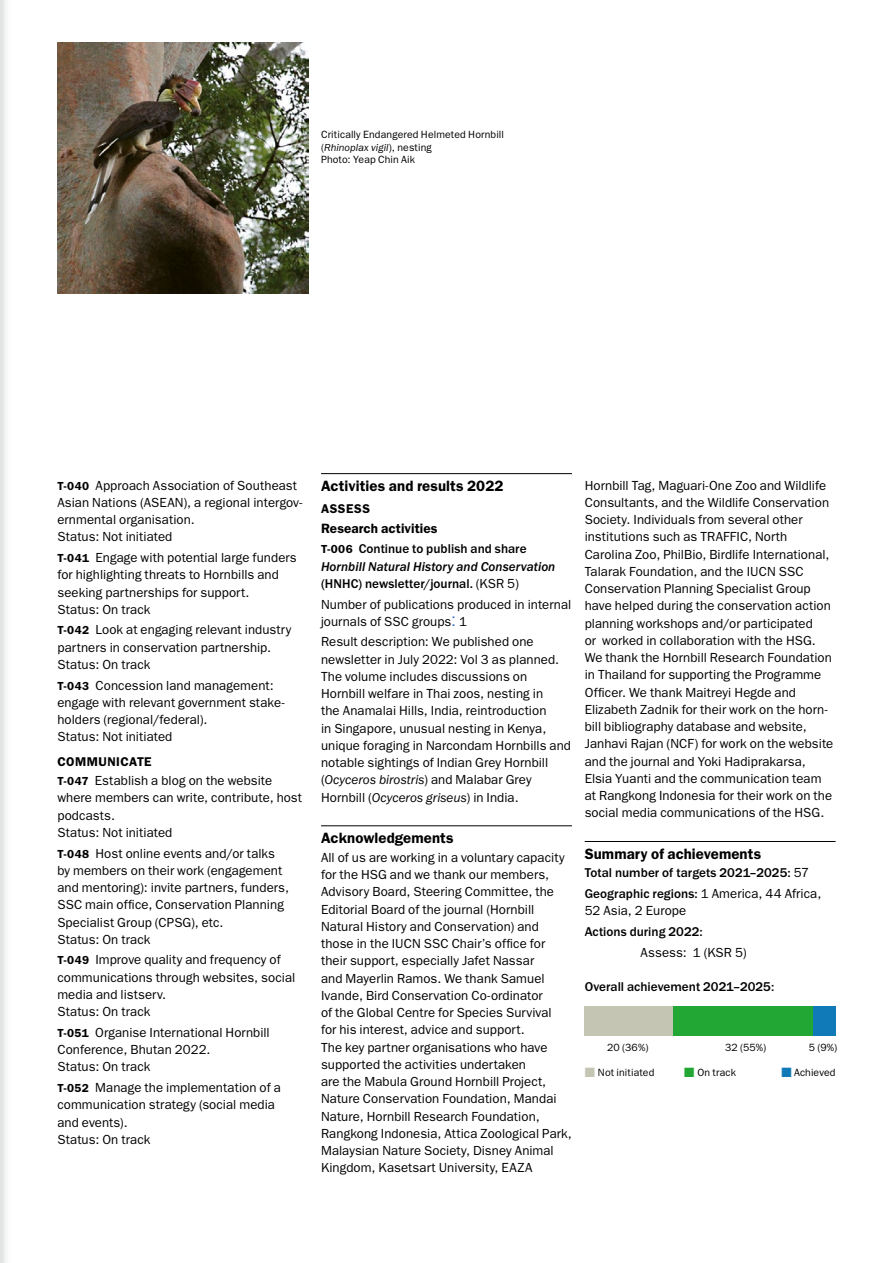
<style>
.page{position:relative;width:893px;height:1263px;background:#fff}
.page>*{position:absolute;margin:0;border:0;box-sizing:border-box;transform-origin:0 0}
.t1{font:600 15px "ITC Franklin Gothic Std";letter-spacing:.005em;color:#000}
.t2{font:600 13.5px "ITC Franklin Gothic Std";letter-spacing:.005em;color:#000}
.t3{font:13.2px/17.2px "ITC Franklin Gothic Std";letter-spacing:.005em;color:#000}
.t4{font:500 13.2px/20.7px "ITC Franklin Gothic Std";color:#000}
.t5{font:13.2px "ITC Franklin Gothic Std Med It";letter-spacing:.005em;color:#000}
.t6{font:600 12.75px "ITC Franklin Gothic Std";letter-spacing:.035em;color:#000}
.t7{font:10.5px/12.8px "ITC Franklin Gothic Std";letter-spacing:.01em;color:#000}
.s1{font-style:italic}
.s2{font-weight:600;font-size:11.7px}
.s3{font-weight:500}
.s4{font-family:"Arial";font-size:18px;color:#4472c4}
.s5{font-weight:400}
.s6{color:#c5c5b3}
.s7{color:#23a734}
.s8{color:#1079b8}
</style>
<div class="page">
<svg style="left:0;top:0;width:6px;height:1263px"></svg>
<hr style="left:321px;top:473px;width:251px;height:1px;background:#000">
<hr style="left:321px;top:825px;width:251px;height:1px;background:#000">
<hr style="left:585px;top:841px;width:251px;height:1px;background:#000">
<img style="left:57px;top:43px;width:251px;height:250px">
<div style="left:597px;top:1006px;width:231px;height:29px;background:#23a734"></div>
<div style="left:813px;top:1006px;width:23px;height:29px;background:#1079b8"></div>
<div style="left:585px;top:1006px;width:88px;height:29px;background:#c5c5b3"></div>
<p class="t7" style="left:321px;top:128px;width:184px">Critically Endangered Helmeted Hornbill (<span class="s1">Rhinoplax vigil</span>), nesting<br>Photo: Yeap Chin Aik</p>
<p class="t3" style="left:57px;top:477px;width:246px"><span class="s2">T-040</span> Approach Association of Southeast Asian Nations (ASEAN), a regional intergov&shy;ernmental organisation.<br>Status: Not initiated</p>
<p class="t3" style="left:57px;top:549px;width:241px"><span class="s2">T-041</span> Engage with potential large funders for highlighting threats to Hornbills and seeking partnerships for support.<br>Status: On track</p>
<p class="t3" style="left:57px;top:621px;width:235px"><span class="s2">T-042</span> Look at engaging relevant industry partners in conservation partnership.<br>Status: On track</p>
<p class="t3" style="left:57px;top:676px;width:229px"><span class="s2">T-043</span> Concession land management: engage with relevant government stake&shy;holders (regional/federal).<br>Status: Not initiated</p>
<p class="t6" style="left:57px;top:754px;width:96px">COMMUNICATE</p>
<p class="t3" style="left:57px;top:772px;width:246px"><span class="s2">T-047</span> Establish a blog on the website where members can write, contribute, host podcasts.<br>Status: Not initiated</p>
<p class="t3" style="left:57px;top:844px;width:233px"><span class="s2">T-048</span> Host online events and/or talks by members on their work (engagement and mentoring): invite partners, funders, SSC main office, Conservation Planning Specialist Group (CPSG), etc.<br>Status: On track</p>
<p class="t3" style="left:57px;top:951px;width:239px"><span class="s2">T-049</span> Improve quality and frequency of communications through websites, social media and listserv.<br>Status: On track</p>
<p class="t3" style="left:57px;top:1024px;width:214px"><span class="s2">T-051</span> Organise International Hornbill<br>Conference, Bhutan 2022.<br>Status: On track</p>
<p class="t3" style="left:57px;top:1079px;width:225px"><span class="s2">T-052</span> Manage the implementation of a communication strategy (social media and events).<br>Status: On track</p>
<p class="t1" style="left:321px;top:477px;width:184px">Activities and results 2022</p>
<p class="t6" style="left:321px;top:501px;width:51px">ASSESS</p>
<p class="t2" style="left:321px;top:520px;width:118px">Research activities</p>
<p class="t4" style="left:321px;top:539px;width:207px"><span class="s2">T-006</span> Continue to publish and share</p>
<p class="t5" style="left:321px;top:559px;width:236px">Hornbill Natural History and Conservation</p>
<p class="t3" style="left:321px;top:573px;width:252px;line-height:20.7px"><span class="s3">(HNHC) newsletter/journal.</span> (KSR 5)<br>Number of publications produced in internal</p>
<p class="t3" style="left:321px;top:611px;width:214px;line-height:20.7px">journals of SSC groups<span class="s4">:</span> 1<br>Result description: We published one</p>
<p class="t3" style="left:321px;top:651px;width:252px">newsletter in July 2022: Vol 3 as planned.<br>The volume includes discussions on Hornbill welfare in Thai zoos, nesting in<br>the Anamalai Hills, India, reintroduction<br>in Singapore, unusual nesting in Kenya, unique foraging in Narcondam Hornbills and notable sightings of Indian Grey Hornbill (<span class="s1">Ocyceros birostris</span>) and Malabar Grey Hornbill (<span class="s1">Ocyceros griseus</span>) in India.</p>
<p class="t1" style="left:321px;top:829px;width:134px">Acknowledgements</p>
<p class="t3" style="left:321px;top:849px;width:252px">All of us are working in a voluntary capacity for the HSG and we thank our members, Advisory Board, Steering Committee, the Editorial Board of the journal (Hornbill Natural History and Conservation) and those in the IUCN SSC Chair’s office for their support, especially Jafet Nassar<br>and Mayerlin Ramos. We thank Samuel Ivande, Bird Conservation Co-ordinator<br>of the Global Centre for Species Survival<br>for his interest, advice and support.<br>The key partner organisations who have supported the activities undertaken<br>are the Mabula Ground Hornbill Project, Nature Conservation Foundation, Mandai Nature, Hornbill Research Foundation, Rangkong Indonesia, Attica Zoological Park, Malaysian Nature Society, Disney Animal Kingdom, Kasetsart University, EAZA</p>
<p class="t3" style="left:585px;top:477px;width:250px">Hornbill Tag, Maguari-One Zoo and Wildlife Consultants, and the Wildlife Conservation Society. Individuals from several other institutions such as TRAFFIC, North Carolina Zoo, PhilBio, Birdlife International, Talarak Foundation, and the IUCN SSC Conservation Planning Specialist Group have helped during the conservation action planning workshops and/or participated<br>or worked in collaboration with the HSG.<br>We thank the Hornbill Research Foundation in Thailand for supporting the Programme Officer. We thank Maitreyi Hegde and Elizabeth Zadnik for their work on the horn&shy;bill bibliography database and website, Janhavi Rajan (NCF) for work on the website and the journal and Yoki Hadiprakarsa, Elsia Yuanti and the communication team at Rangkong Indonesia for their work on the social media communications of the HSG.</p>
<p class="t1" style="left:585px;top:845px;width:178px">Summary of achievements</p>
<p class="t4" style="left:585px;top:863px;width:238px">Total number of targets 2021–2025: <span class="s5">57<br></span>Geographic regions: <span class="s5">1 America, 44 Africa,</span></p>
<p class="t3" style="left:585px;top:902px;width:103px">52 Asia, 2 Europe</p>
<p class="t4" style="left:585px;top:921px;width:120px">Actions during 2022:</p>
<p class="t3" style="left:641px;top:944px;width:108px">Assess: 1 (KSR 5)</p>
<p class="t4" style="left:585px;top:976px;width:191px">Overall achievement 2021–2025:</p>
<p class="t7" style="left:607px;top:1041px;width:43px">20 (36%)</p>
<p class="t7" style="left:725px;top:1041px;width:43px">32 (55%)</p>
<p class="t7" style="left:809px;top:1041px;width:30px">5 (9%)</p>
<p class="t7" style="left:585px;top:1066px;width:71px"><span class="s6">■</span> Not initiated</p>
<p class="t7" style="left:684px;top:1066px;width:53px"><span class="s7">■</span> On track</p>
<p class="t7" style="left:781px;top:1066px;width:56px"><span class="s8">■</span> Achieved</p>
</div>
